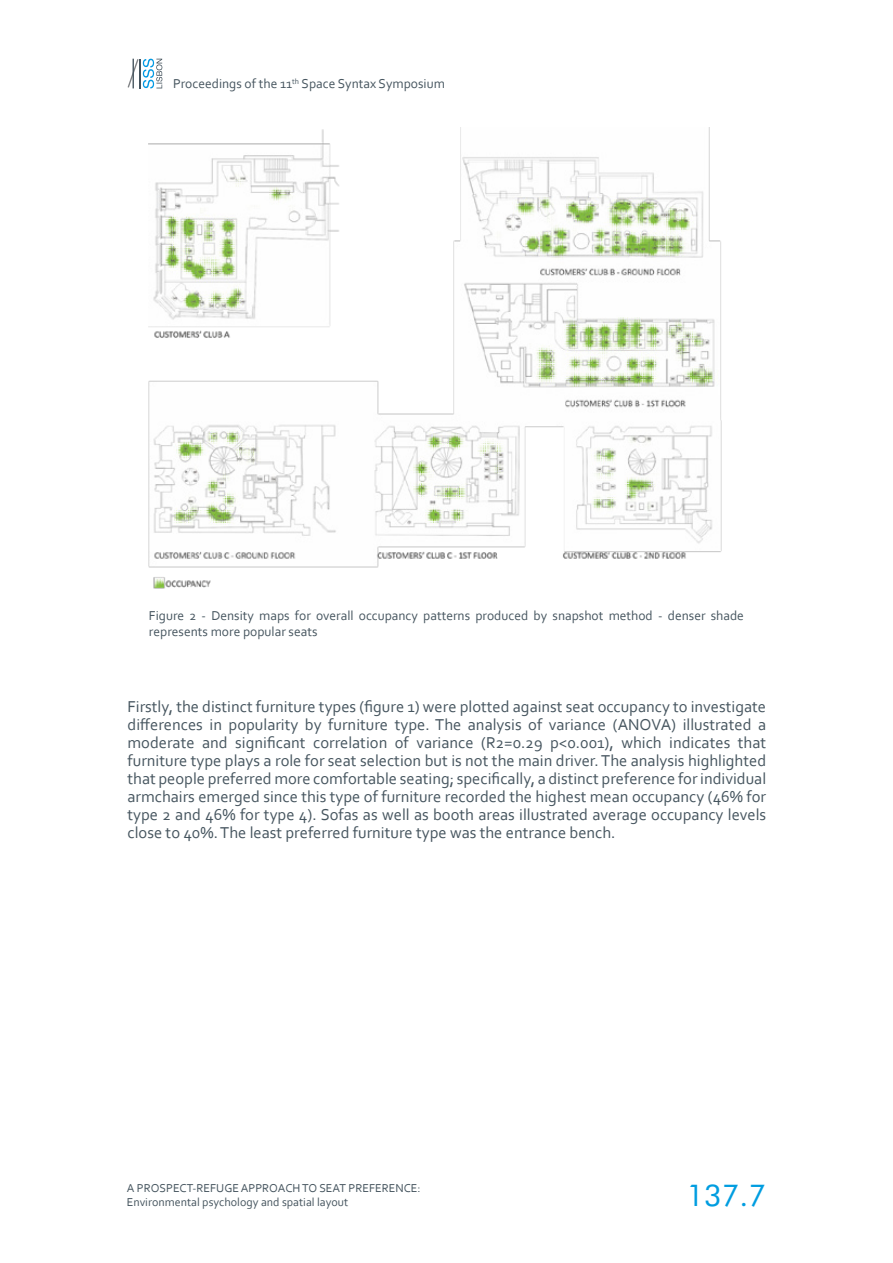
<style>
.page{position:relative;width:893px;height:1263px;background:#fff}
.page>*{position:absolute;margin:0;border:0;box-sizing:border-box;transform-origin:0 0}
.t1{font:30px "Futura BT";color:#009de0}
.t2{font:16.5px/18px "Corbel";color:#46555f;text-align:justify}
.t3{font:13.5px/16.2px "Corbel";color:#46555f}
.t4{font:12px/14.4px "Corbel";color:#46555f}
</style>
<div class="page">
<svg style="left:128px;top:59px;width:34px;height:29px"></svg>
<img style="left:149px;top:128px;width:573px;height:461px">
<p class="t3" style="left:173px;top:76px;width:273px">Proceedings of the 11<sup>th</sup> Space Syntax Symposium</p>
<p class="t3" style="left:149px;top:607px;width:597px">Figure 2 - Density maps for overall occupancy patterns produced by snapshot method - denser shade represents more popular seats</p>
<p class="t2" style="left:128px;top:697px;width:640px">Firstly, the distinct furniture types (figure 1) were plotted against seat occupancy to investigate differences in popularity by furniture type. The analysis of variance (ANOVA) illustrated a moderate and significant correlation of variance (R2=0.29 p&lt;0.001), which indicates that furniture type plays a role for seat selection but is not the main driver. The analysis highlighted that people preferred more comfortable seating; specifically, a distinct preference for individual armchairs emerged since this type of furniture recorded the highest mean occupancy (46% for type 2 and 46% for type 4). Sofas as well as booth areas illustrated average occupancy levels close to 40%. The least preferred furniture type was the entrance bench.</p>
<p class="t4" style="left:127px;top:1180px;width:295px">A PROSPECT-REFUGE APPROACH TO SEAT PREFERENCE:<br>Environmental psychology and spatial layout</p>
<h1 class="t1" style="left:686px;top:1177px;width:81px">137.7</h1>
</div>
